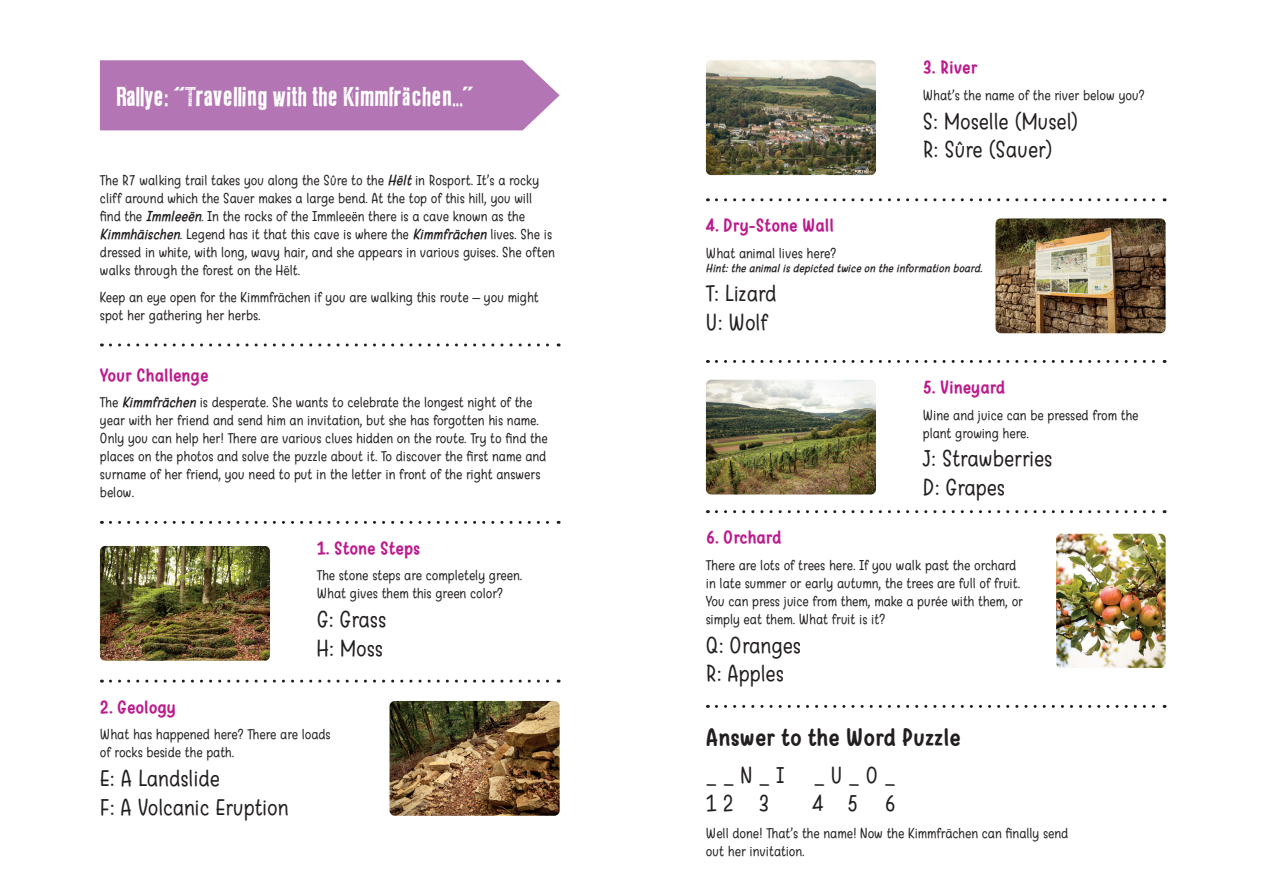
<style>
.page{position:relative;width:1263px;height:893px;background:#fff}
.page>*{position:absolute;margin:0;border:0;box-sizing:border-box;transform-origin:0 0}
.t1{font:24px "Warung Kopi";color:#231f20}
.t2{font:24px "LL Rubber Grotesque";letter-spacing:-.05em;color:#fff}
.t3{font:700 24px "Warung Kopi";color:#231f20}
.t4{font:700 18px "Warung Kopi";color:#bc1b8d}
.t5{font:15px/18px "Warung Kopi";color:#231f20}
.t6{font:italic 12px "Warung Kopi";color:#231f20}
.s1{font-style:italic}
</style>
<div class="page">
<svg style="left:110px;top:343px;width:449px;height:3px"></svg>
<svg style="left:110px;top:521px;width:449px;height:3px"></svg>
<svg style="left:110px;top:680px;width:449px;height:3px"></svg>
<svg style="left:716px;top:198px;width:449px;height:3px"></svg>
<svg style="left:716px;top:360px;width:449px;height:3px"></svg>
<svg style="left:716px;top:510px;width:449px;height:3px"></svg>
<svg style="left:716px;top:705px;width:449px;height:3px"></svg>
<div style="left:100px;top:60px;width:460px;height:70px;background:#b375b3"></div>
<img style="left:389px;top:701px;width:171px;height:115px">
<img style="left:100px;top:546px;width:170px;height:115px">
<img style="left:1056px;top:534px;width:109px;height:134px">
<img style="left:706px;top:380px;width:170px;height:114px">
<img style="left:706px;top:60px;width:170px;height:115px">
<img style="left:995px;top:218px;width:170px;height:115px">
<p class="t2" style="left:116px;top:82px;width:359px">Rallye: “Travelling with the Kimmfrächen…”</p>
<p class="t5" style="left:100px;top:172px;width:456px">The R7 walking trail takes you along the Sûre to the <span class="s1">Hëlt</span> in Rosport. It’s a rocky cliff around which the Sauer makes a large bend. At the top of this hill, you will find the <span class="s1">Immleeën</span>. In the rocks of the Immleeën there is a cave known as the <span class="s1">Kimmhäischen</span>. Legend has it that this cave is where the <span class="s1">Kimmfrächen</span> lives. She is dressed in white, with long, wavy hair, and she appears in various guises. She often walks through the forest on the Hëlt.</p>
<p class="t5" style="left:100px;top:288px;width:440px">Keep an eye open for the Kimmfrächen if you are walking this route – you might spot her gathering her herbs.</p>
<p class="t4" style="left:100px;top:365px;width:110px">Your Challenge</p>
<p class="t5" style="left:100px;top:394px;width:449px">The <span class="s1">Kimmfrächen</span> is desperate. She wants to celebrate the longest night of the year with her friend and send him an invitation, but she has forgotten his name.<br>Only you can help her! There are various clues hidden on the route. Try to find the places on the photos and solve the puzzle about it. To discover the first name and surname of her friend, you need to put in the letter in front of the right answers below.</p>
<p class="t4" style="left:317px;top:538px;width:105px">1. Stone Steps</p>
<p class="t5" style="left:317px;top:567px;width:207px">The stone steps are completely green.<br>What gives them this green color?</p>
<p class="t1" style="left:317px;top:606px;width:71px">G: Grass</p>
<p class="t1" style="left:317px;top:635px;width:68px">H: Moss</p>
<p class="t4" style="left:100px;top:697px;width:78px">2. Geology</p>
<p class="t5" style="left:100px;top:725px;width:232px">What has happened here? There are loads of rocks beside the path.</p>
<p class="t1" style="left:100px;top:765px;width:122px">E: A Landslide</p>
<p class="t1" style="left:100px;top:794px;width:190px">F: A Volcanic Eruption</p>
<p class="t4" style="left:923px;top:57px;width:56px">3. River</p>
<p class="t5" style="left:923px;top:86px;width:223px">What’s the name of the river below you?</p>
<p class="t1" style="left:923px;top:108px;width:157px">S: Moselle (Musel)</p>
<p class="t1" style="left:923px;top:136px;width:132px">R: Sûre (Sauer)</p>
<p class="t4" style="left:706px;top:216px;width:129px">4. Dry-Stone Wall</p>
<p class="t5" style="left:706px;top:244px;width:132px">What animal lives here?</p>
<p class="t6" style="left:706px;top:262px;width:278px">Hint: the animal is depicted twice on the information board.</p>
<p class="t1" style="left:706px;top:280px;width:72px">T: Lizard</p>
<p class="t1" style="left:706px;top:309px;width:63px">U: Wolf</p>
<p class="t4" style="left:923px;top:377px;width:84px">5. Vineyard</p>
<p class="t5" style="left:923px;top:406px;width:217px">Wine and juice can be pressed from the plant growing here.</p>
<p class="t1" style="left:923px;top:445px;width:131px">J: Strawberries</p>
<p class="t1" style="left:923px;top:474px;width:84px">D: Grapes</p>
<p class="t4" style="left:706px;top:527px;width:77px">6. Orchard</p>
<p class="t5" style="left:706px;top:556px;width:319px">There are lots of trees here. If you walk past the orchard in late summer or early autumn, the trees are full of fruit.<br>You can press juice from them, make a purée with them, or simply eat them. What fruit is it?</p>
<p class="t1" style="left:706px;top:632px;width:97px">Q: Oranges</p>
<p class="t1" style="left:706px;top:660px;width:79px">R: Apples</p>
<p class="t3" style="left:706px;top:724px;width:256px">Answer to the Word Puzzle</p>
<p class="t1" style="left:706px;top:761px;width:191px">_ _ N _ I _ U _ O _</p>
<p class="t1" style="left:706px;top:790px;width:65px">1 2 3</p>
<p class="t1" style="left:812px;top:790px;width:84px">4 5 6</p>
<p class="t5" style="left:706px;top:824px;width:364px">Well done! That’s the name! Now the Kimmfrächen can finally send out her invitation.</p>
</div>
